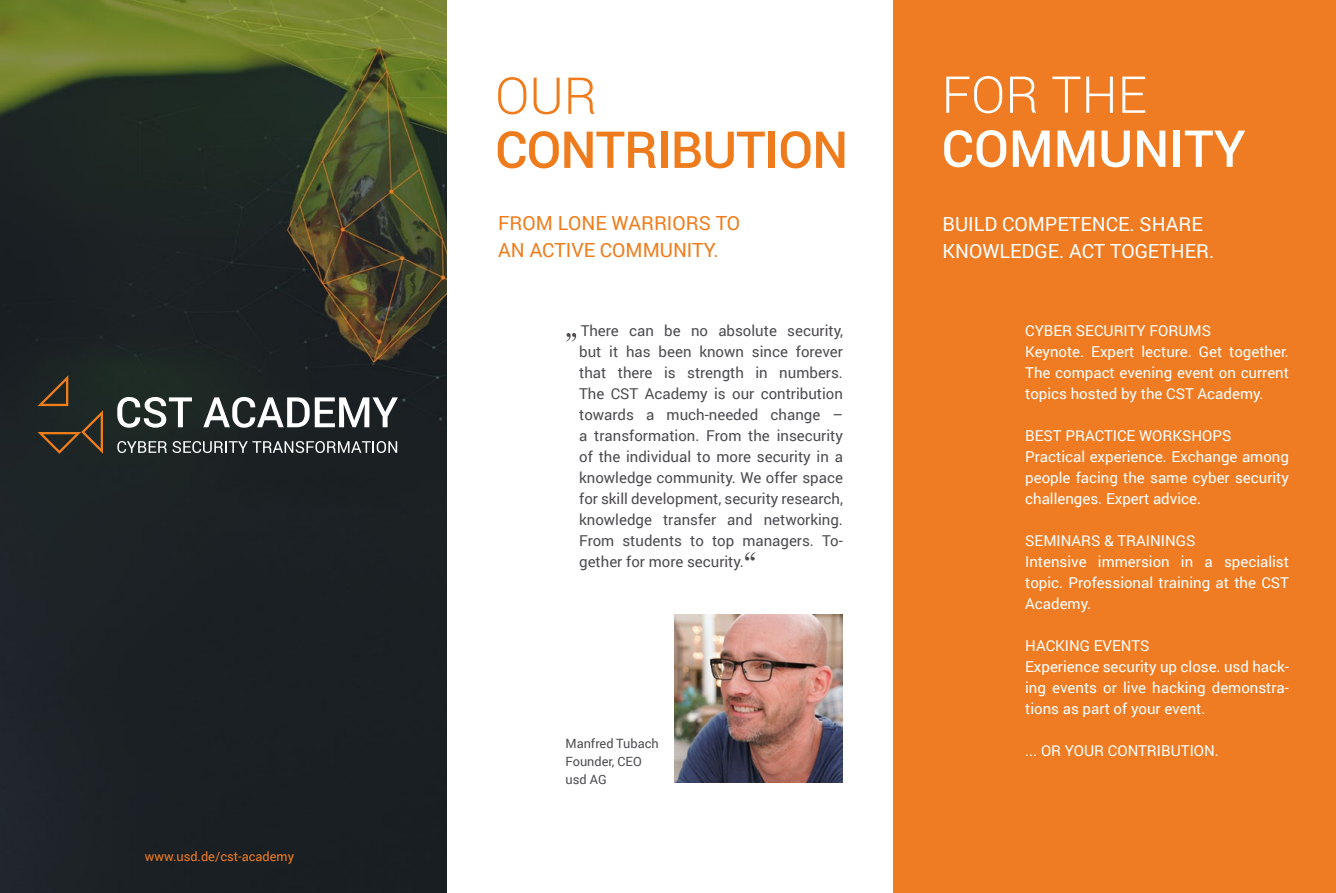
<style>
.page{position:relative;width:1336px;height:893px;background:#fff}
.page>*{position:absolute;margin:0;border:0;box-sizing:border-box;transform-origin:0 0}
.t1{font:500 51px "Roboto";letter-spacing:-.02em;color:#ef7c1c}
.t2{font:500 51px "Roboto";color:#fff}
.t3{font:300 51px "Roboto";color:#fff}
.t4{font:300 51px "Roboto";color:#ef7c1c}
.t5{font:19.5px/27px "Roboto";color:#fff}
.t6{font:19.5px/27px "Roboto";color:#ef7c1c}
.t7{font:15px/21px "Roboto";color:#fff}
.t8{font:15px/21px "Roboto";color:#4d4b4f;text-align:justify}
.t9{font:12.75px/18px "Roboto";color:#4d4b4f}
.t10{font:12.75px "Roboto";color:#ef7c22}
.s1{font-family:"Bask Old Face";font-size:33px}
</style>
<div class="page">
<img style="left:0;top:0;width:446px;height:893px">
<svg style="left:117px;top:397px;width:75px;height:31px"></svg>
<svg style="left:203px;top:397px;width:106px;height:31px"></svg>
<svg style="left:315px;top:397px;width:83px;height:30px"></svg>
<svg style="left:117px;top:441px;width:280px;height:12px;background:#646869"></svg>
<svg style="left:37px;top:375px;width:66px;height:79px;background:#363124"></svg>
<div style="left:893px;top:0;width:442px;height:893px;background:#ef7c22"></div>
<svg style="left:566px;top:333px;width:10px;height:8px"></svg>
<img style="left:674px;top:614px;width:168px;height:168px">
<p class="t10" style="left:145px;top:848px;width:151px">www.usd.de/cst-academy</p>
<h1 class="t4" style="left:495px;top:60px;width:104px">OUR</h1>
<h1 class="t1" style="left:495px;top:114px;width:355px">CONTRIBUTION</h1>
<h2 class="t6" style="left:498px;top:209px;width:243px">FROM LONE WARRIORS TO<br>AN ACTIVE COMMUNITY.</h2>
<p class="t8" style="left:579px;top:320px;width:265px">There can be no absolute security, but it has been known since forever that there is strength in numbers.<br>The CST Academy is our contribution towards a much-needed change – a transformation. From the insecurity of the individual to more security in a knowledge community. We offer space for skill development, security research, knowledge transfer and networking.<br>From students to top managers. To&shy;gether for more security.<span class="s1">“</span></p>
<p class="t9" style="left:565px;top:734px;width:95px">Manfred Tubach<br>Founder, CEO usd AG</p>
<h1 class="t3" style="left:941px;top:59px;width:207px">FOR THE</h1>
<h1 class="t2" style="left:941px;top:113px;width:305px">COMMUNITY</h1>
<h2 class="t5" style="left:942px;top:210px;width:273px">BUILD COMPETENCE. SHARE<br>KNOWLEDGE. ACT TOGETHER.</h2>
<p class="t7" style="left:1025px;top:320px;width:265px">CYBER SECURITY FORUMS<br>Keynote. Expert lecture. Get together.<br>The compact evening event on current topics hosted by the CST Academy.</p>
<p class="t7" style="left:1025px;top:425px;width:265px">BEST PRACTICE WORKSHOPS<br>Practical experience. Exchange among people facing the same cyber security challenges. Expert advice.</p>
<p class="t7" style="left:1025px;top:530px;width:265px">SEMINARS &amp; TRAININGS<br>Intensive immersion in a specialist topic. Professional training at the CST<br>Academy.</p>
<p class="t7" style="left:1025px;top:635px;width:265px">HACKING EVENTS<br>Experience security up close. usd hack&shy;ing events or live hacking demonstra&shy;tions as part of your event.</p>
<p class="t7" style="left:1025px;top:740px;width:195px">... OR YOUR CONTRIBUTION.</p>
</div>
